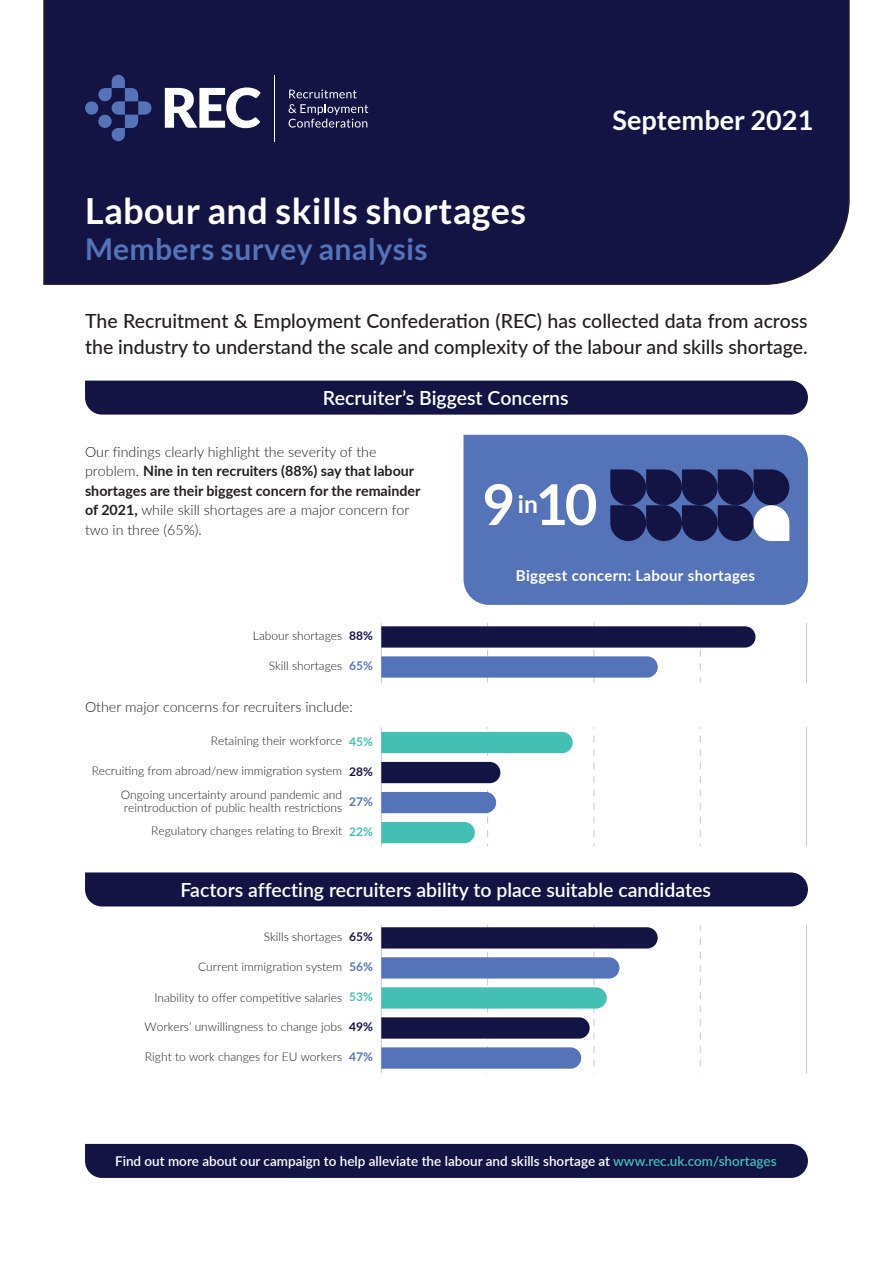
<style>
.page{position:relative;width:893px;height:1263px;background:#fff}
.page>*{position:absolute;margin:0;border:0;box-sizing:border-box;transform-origin:0 0}
.t1{font:700 56.25px "Lato";color:#fff}
.NEW_main_heading{font:700 36px "Lato";letter-spacing:.01em;color:#fff}
.NEW_main_heading-2{font:700 30px "Lato";letter-spacing:.01em;color:#5573b8}
.NEW_section_head{font:700 27px "Lato";color:#fff}
.t2{font:700 24.6px "Lato";color:#fff}
.Body_9_5{font:500 19.5px/25.5px "Lato";color:#231f20}
.NEW_main_heading-3{font:600 19.5px "Lato";color:#fff}
.t3{font:700 15px "Lato";letter-spacing:.02em;color:#fff}
.Body_9_5-2{font:300 14.25px/19.5px "Lato";color:#231f20}
.t4{font:600 13.5px "Lato";color:#fff}
.t5{font:300 12px/13.5px "Lato";color:#231f20}
.t6{font:700 12px "Lato";color:#131444}
.t7{font:700 12px "Lato";color:#5573b8}
.t8{font:700 12px "Lato";color:#43bfb3}
.s1{font-weight:700}
.s2{font-weight:700;color:#5573b8}
.s3{color:#43bfb3}
</style>
<div class="page">
<div style="left:85px;top:1144px;width:723px;height:34px;background:#131444"></div>
<div style="left:43px;top:0;width:807px;height:285px;background:#131444"></div>
<svg style="left:165px;top:87px;width:96px;height:41px"></svg>
<hr style="left:274px;top:75px;width:1px;height:66px;background:#fff">
<svg style="left:289px;top:89px;width:68px;height:9px"></svg>
<svg style="left:289px;top:104px;width:79px;height:24px;background:#43446a"></svg>
<div style="left:85px;top:101px;width:13px;height:14px;background:#5573b8;border-radius:50%"></div>
<svg style="left:98px;top:75px;width:53px;height:66px;background:#2a356c"></svg>
<hr style="left:806px;top:623px;width:1px;height:59px;background:#c7c8ca">
<svg style="left:381px;top:623px;width:374px;height:59px"></svg>
<svg style="left:594px;top:728px;width:1px;height:118px"></svg>
<svg style="left:700px;top:728px;width:1px;height:118px"></svg>
<hr style="left:806px;top:728px;width:1px;height:118px;background:#c7c8ca">
<svg style="left:381px;top:728px;width:192px;height:118px"></svg>
<svg style="left:700px;top:925px;width:1px;height:142px"></svg>
<hr style="left:806px;top:925px;width:1px;height:148px;background:#c7c8ca">
<svg style="left:381px;top:925px;width:277px;height:148px"></svg>
<div style="left:85px;top:381px;width:723px;height:34px;background:#131444"></div>
<div style="left:85px;top:872px;width:723px;height:34px;background:#131444"></div>
<div style="left:463px;top:435px;width:345px;height:170px;background:#5573b8"></div>
<svg style="left:610px;top:469px;width:179px;height:72px;background:#313766"></svg>
<p class="NEW_main_heading" style="left:85px;top:191px;width:443px">Labour and skills shortages</p>
<p class="NEW_main_heading-2" style="left:85px;top:232px;width:344px">Members survey analysis</p>
<p class="NEW_section_head" style="left:613px;top:104px;width:202px">September 2021</p>
<p class="Body_9_5" style="left:85px;top:308px;width:724px">The Recruitment &amp; Employment Confederation (REC) has collected data from across the industry to understand the scale and complexity of the labour and skills shortage.</p>
<p class="NEW_main_heading-3" style="left:323px;top:384px;width:247px">Recruiter’s Biggest Concerns</p>
<p class="Body_9_5-2" style="left:85px;top:441px;width:337px">Our findings clearly highlight the severity of the problem. <span class="s1">Nine in ten recruiters (88%) say that labour shortages are their biggest concern for the remainder of 2021,</span> while skill shortages are a major concern for two in three (65%).</p>
<p class="t5" style="left:253px;top:628px;width:91px">Labour shortages</p>
<p class="t5" style="left:269px;top:658px;width:75px">Skill shortages</p>
<p class="t6" style="left:349px;top:627px;width:25px">88%</p>
<p class="t7" style="left:349px;top:657px;width:25px">65%</p>
<p class="Body_9_5-2" style="left:85px;top:697px;width:269px">Other major concerns for recruiters include:</p>
<p class="t5" style="left:269px;top:704px;width:75px">Skill shortages</p>
<p class="t5" style="left:211px;top:734px;width:133px">Retaining their workforce</p>
<p class="t8" style="left:349px;top:733px;width:25px">45%</p>
<p class="t6" style="left:349px;top:763px;width:25px">28%</p>
<p class="t7" style="left:349px;top:793px;width:25px">27%</p>
<p class="t5" style="left:92px;top:764px;width:252px">Recruiting from abroad/new immigration system</p>
<p class="t5" style="left:121px;top:787px;width:223px">Ongoing uncertainty around pandemic and reintroduction of public health restrictions</p>
<p class="t5" style="left:151px;top:824px;width:192px">Regulatory changes relating to Brexit</p>
<p class="t8" style="left:349px;top:823px;width:25px">22%</p>
<p class="t1" style="left:483px;top:463px;width:116px">9 10</p>
<p class="t2" style="left:518px;top:486px;width:22px">in</p>
<p class="t3" style="left:516px;top:565px;width:241px">Biggest concern: Labour shortages</p>
<p class="NEW_main_heading-3" style="left:181px;top:876px;width:532px">Factors affecting recruiters ability to place suitable candidates</p>
<p class="t5" style="left:264px;top:929px;width:80px">Skills shortages</p>
<p class="t6" style="left:349px;top:928px;width:25px">65%</p>
<p class="t7" style="left:349px;top:958px;width:25px">56%</p>
<p class="t8" style="left:349px;top:988px;width:25px">53%</p>
<p class="t6" style="left:349px;top:1018px;width:25px">49%</p>
<p class="t5" style="left:145px;top:1049px;width:230px">Right to work changes for EU workers <span class="s2">47%</span></p>
<p class="t5" style="left:198px;top:959px;width:145px">Current immigration system</p>
<p class="t5" style="left:154px;top:990px;width:189px">Inability to offer competitive salaries</p>
<p class="t5" style="left:145px;top:1019px;width:199px">Workers’ unwillingness to change jobs</p>
<p class="t4" style="left:115px;top:1152px;width:663px">Find out more about our campaign to help alleviate the labour and skills shortage at <span class="s3">www.rec.uk.com/shortages</span></p>
</div>
